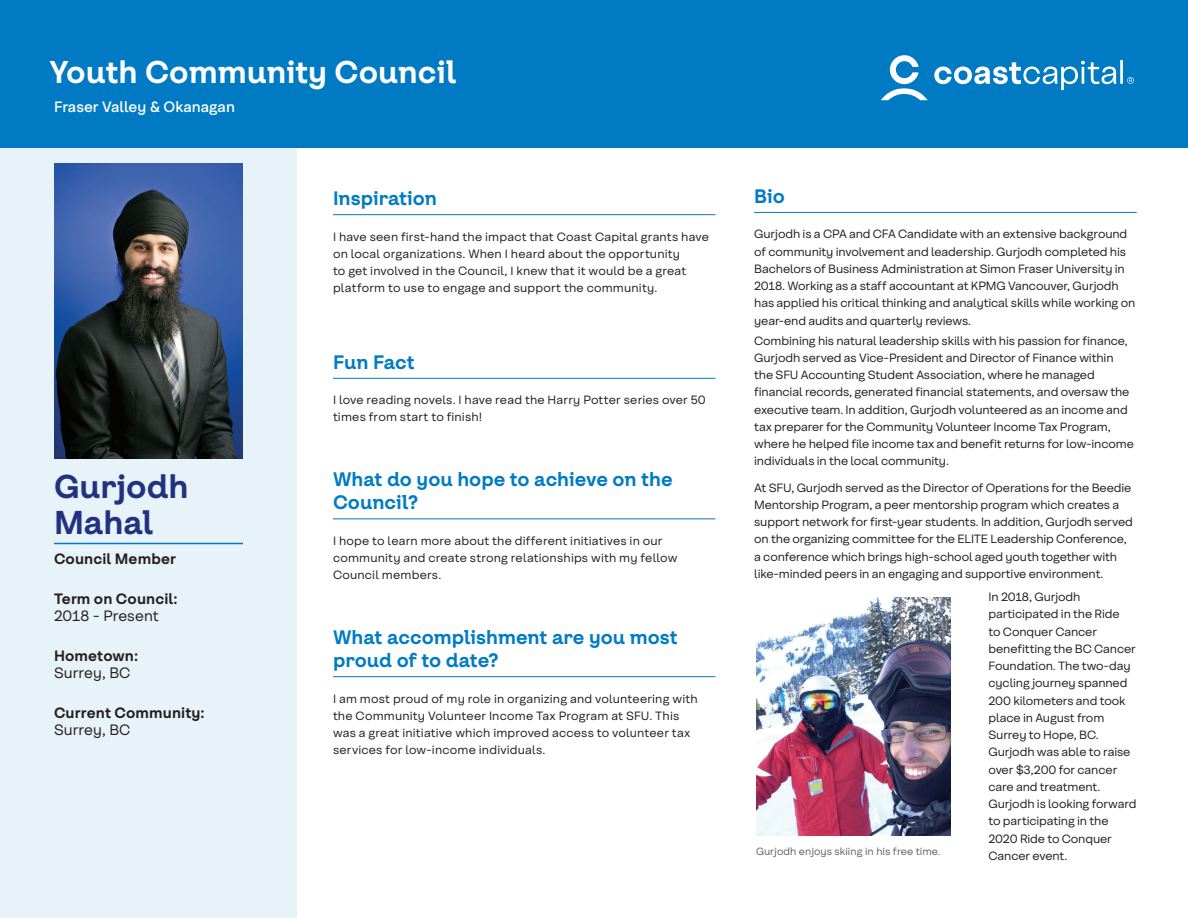
<style>
.page{position:relative;width:1188px;height:918px;background:#fff}
.page>*{position:absolute;margin:0;border:0;box-sizing:border-box;transform-origin:0 0}
.t1{font:700 33px/36px "Coast Sans Headline";color:#21327f}
.t2{font:700 31.5px "Coast Sans Headline";color:#fff}
.t3{font:700 19.5px/23.4px "Coast Sans Headline";color:#007bc3}
.t4{font:700 15px "Coast Sans";letter-spacing:.005em;color:#231f20}
.t5{font:15px "Coast Sans";letter-spacing:.005em;color:#231f20}
.t6{font:500 15px "Coast Sans";color:#fff}
.t7{font:12px/17.2px "Coast Sans";letter-spacing:-.01em;color:#231f20}
.t8{font:12px/17.2px "Coast Sans";letter-spacing:.015em;color:#231f20}
.t9{font:10.5px "Coast Sans";color:#636366}
</style>
<div class="page">
<div style="left:0;top:148px;width:297px;height:770px;background:#e7f2f9"></div>
<div style="left:0;top:0;width:1188px;height:148px;background:#007bc3"></div>
<svg style="left:881px;top:55px;width:253px;height:45px"></svg>
<img style="left:54px;top:164px;width:189px;height:295px">
<hr style="left:333px;top:214px;width:383px;height:1px;background:#007bc3">
<hr style="left:333px;top:378px;width:383px;height:1px;background:#007bc3">
<hr style="left:333px;top:518px;width:383px;height:1px;background:#007bc3">
<hr style="left:333px;top:676px;width:383px;height:1px;background:#007bc3">
<hr style="left:754px;top:212px;width:383px;height:1px;background:#007bc3">
<hr style="left:54px;top:543px;width:189px;height:1px;background:#007bc3">
<img style="left:756px;top:597px;width:195px;height:239px">
<h2 class="t2" style="left:50px;top:54px;width:408px">Youth Community Council</h2>
<p class="t6" style="left:54px;top:99px;width:183px">Fraser Valley &amp; Okanagan</p>
<h3 class="t3" style="left:333px;top:187px;width:106px">Inspiration</h3>
<p class="t8" style="left:333px;top:228px;width:378px">I have seen first-hand the impact that Coast Capital grants have on local organizations. When I heard about the opportunity<br>to get involved in the Council, I knew that it would be a great platform to use to engage and support the community.</p>
<h1 class="t1" style="left:54px;top:468px;width:136px">Gurjodh<br>Mahal</h1>
<p class="t4" style="left:54px;top:550px;width:124px">Council Member</p>
<p class="t4" style="left:54px;top:590px;width:125px">Term on Council:</p>
<p class="t5" style="left:54px;top:607px;width:106px">2018 - Present</p>
<p class="t4" style="left:54px;top:647px;width:86px">Hometown:</p>
<p class="t5" style="left:54px;top:664px;width:78px">Surrey, BC</p>
<p class="t4" style="left:54px;top:704px;width:152px">Current Community:</p>
<p class="t5" style="left:54px;top:721px;width:78px">Surrey, BC</p>
<h3 class="t3" style="left:333px;top:350px;width:83px">Fun Fact</h3>
<p class="t8" style="left:333px;top:391px;width:374px">I love reading novels. I have read the Harry Potter series over 50 times from start to finish!</p>
<h3 class="t3" style="left:333px;top:467px;width:341px">What do you hope to achieve on the<br>Council?</h3>
<p class="t8" style="left:333px;top:532px;width:346px">I hope to learn more about the different initiatives in our community and create strong relationships with my fellow<br>Council members.</p>
<h3 class="t3" style="left:333px;top:625px;width:346px">What accomplishment are you most proud of to date?</h3>
<p class="t8" style="left:333px;top:690px;width:366px">I am most proud of my role in organizing and volunteering with the Community Volunteer Income Tax Program at SFU. This was a great initiative which improved access to volunteer tax services for low-income individuals.</p>
<h3 class="t3" style="left:754px;top:184px;width:32px">Bio</h3>
<p class="t7" style="left:754px;top:225px;width:383px">Gurjodh is a CPA and CFA Candidate with an extensive background of community involvement and leadership. Gurjodh completed his Bachelors of Business Administration at Simon Fraser University in 2018. Working as a staff accountant at KPMG Vancouver, Gurjodh has applied his critical thinking and analytical skills while working on year-end audits and quarterly reviews.</p>
<p class="t7" style="left:754px;top:332px;width:381px">Combining his natural leadership skills with his passion for finance, Gurjodh served as Vice-President and Director of Finance within the SFU Accounting Student Association, where he managed financial records, generated financial statements, and oversaw the executive team. In addition, Gurjodh volunteered as an income and tax preparer for the Community Volunteer Income Tax Program, where he helped file income tax and benefit returns for low-income individuals in the local community.</p>
<p class="t7" style="left:754px;top:479px;width:380px">At SFU, Gurjodh served as the Director of Operations for the Beedie Mentorship Program, a peer mentorship program which creates a support network for first-year students. In addition, Gurjodh served on the organizing committee for the ELITE Leadership Conference, a conference which brings high-school aged youth together with like-minded peers in an engaging and supportive environment.</p>
<p class="t7" style="left:988px;top:588px;width:150px">In 2018, Gurjodh participated in the Ride<br>to Conquer Cancer benefitting the BC Cancer<br>Foundation. The two-day cycling journey spanned<br>200 kilometers and took place in August from<br>Surrey to Hope, BC.<br>Gurjodh was able to raise over $3,200 for cancer care and treatment.<br>Gurjodh is looking forward to participating in the<br>2020 Ride to Conquer<br>Cancer event.</p>
<p class="t9" style="left:756px;top:845px;width:186px">Gurjodh enjoys skiing in his free time.</p>
</div>
